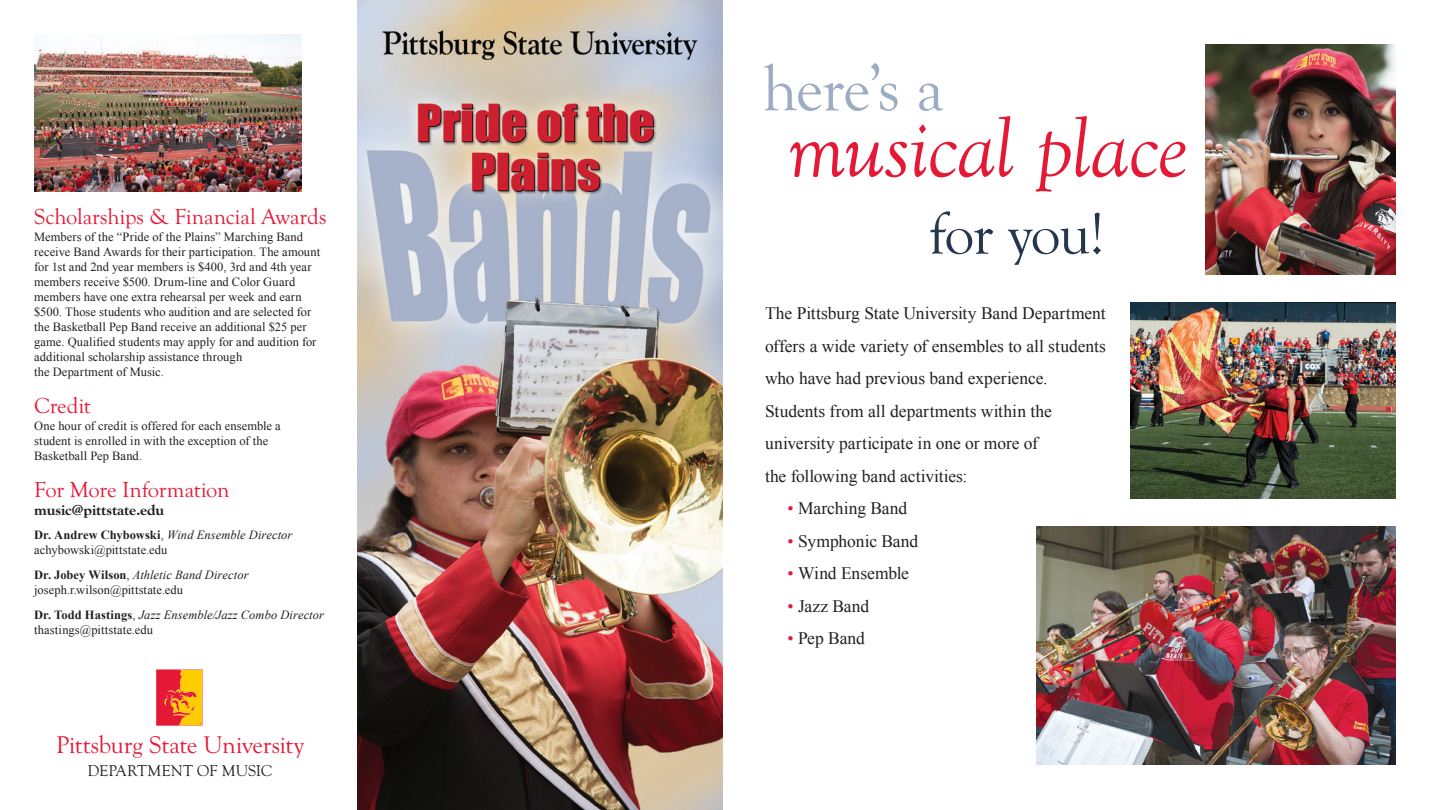
<style>
.page{position:relative;width:1440px;height:810px;background:#fff}
.page>*{position:absolute;margin:0;border:0;box-sizing:border-box;transform-origin:0 0}
.t1{font:italic 87.5px "Goudy Old Sty";letter-spacing:-.015em;color:#e51836}
.t2{font:65px "Goudy Old Sty";color:#9bacc3}
.t3{font:60px "Goudy Old Sty";letter-spacing:-.03em;color:#24374e}
.t4{font:25px "Goudy Old Sty";letter-spacing:-.01em;color:#e51836}
.t5{font:22.5px "Goudy Old Sty";letter-spacing:-.01em;color:#e51836}
.t6{font:17.5px "Times New Roman";letter-spacing:-.005em;color:#231f20}
.t7{font:16.25px "Goudy Old Sty";letter-spacing:-.015em;color:#231f20}
.t8{font:700 expanded 15px "Goudy Old Sty";letter-spacing:-.01em;color:#231f20}
.t9{font:12.5px/15px "Times New Roman";letter-spacing:.005em;color:#231f20}
.t10{font:italic 12.5px "Times New Roman";letter-spacing:.005em;color:#231f20}
.s1{font-weight:700;font-style:normal}
.s2{font-style:normal}
.s3{color:#e51836}
</style>
<div class="page">
<img style="left:357px;top:0;width:366px;height:810px">
<img style="left:1130px;top:302px;width:266px;height:197px">
<img style="left:1037px;top:527px;width:359px;height:237px">
<img style="left:34px;top:35px;width:268px;height:157px">
<img style="left:1205px;top:44px;width:191px;height:231px">
<svg style="left:156px;top:669px;width:47px;height:57px;background:#f16f29"></svg>
<p class="t5" style="left:34px;top:205px;width:294px">Scholarships &amp; Financial Awards</p>
<p class="t9" style="left:34px;top:229px;width:288px">Members of the “Pride of the Plains” Marching Band receive Band Awards for their participation. The amount for 1st and 2nd year members is $400, 3rd and 4th year members receive $500. Drum-line and Color Guard members have one extra rehearsal per week and earn $500. Those students who audition and are selected for the Basketball Pep Band receive an additional $25 per game. Qualified students may apply for and audition for additional scholarship assistance through</p>
<p class="t9" style="left:34px;top:364px;width:131px">the Department of Music.</p>
<p class="t5" style="left:34px;top:393px;width:58px">Credit</p>
<p class="t9" style="left:34px;top:418px;width:248px">One hour of credit is offered for each ensemble a</p>
<p class="t9" style="left:34px;top:433px;width:236px">student is enrolled in with the exception of the</p>
<p class="t9" style="left:34px;top:448px;width:109px">Basketball Pep Band.</p>
<p class="t5" style="left:34px;top:477px;width:197px">For More Information</p>
<p class="t8" style="left:34px;top:502px;width:132px">music@pittstate.edu</p>
<p class="t10" style="left:34px;top:526px;width:260px"><span class="s1">Dr. Andrew Chybowski</span><span class="s2">,</span> Wind Ensemble Director</p>
<p class="t9" style="left:34px;top:542px;width:135px">achybowski@pittstate.edu</p>
<p class="t10" style="left:34px;top:566px;width:216px"><span class="s1">Dr. Jobey Wilson</span><span class="s2">,</span> Athletic Band Director</p>
<p class="t9" style="left:34px;top:582px;width:151px">joseph.r.wilson@pittstate.edu</p>
<p class="t10" style="left:34px;top:606px;width:291px"><span class="s1">Dr. Todd Hastings</span><span class="s2">,</span> Jazz Ensemble/Jazz Combo Director</p>
<p class="t9" style="left:34px;top:622px;width:120px">thastings@pittstate.edu</p>
<p class="t4" style="left:56px;top:732px;width:249px">Pittsburg State University</p>
<p class="t7" style="left:88px;top:762px;width:186px">DEPARTMENT OF MUSIC</p>
<p class="t2" style="left:762px;top:53px;width:183px">here’s a</p>
<p class="t1" style="left:787px;top:101px;width:402px">musical place</p>
<p class="t3" style="left:928px;top:201px;width:177px">for you!</p>
<p class="t6" style="left:765px;top:301px;width:342px">The Pittsburg State University Band Department</p>
<p class="t6" style="left:765px;top:334px;width:342px">offers a wide variety of ensembles to all students</p>
<p class="t6" style="left:765px;top:366px;width:284px">who have had previous band experience.</p>
<p class="t6" style="left:765px;top:399px;width:288px">Students from all departments within the</p>
<p class="t6" style="left:765px;top:431px;width:275px">university participate in one or more of</p>
<p class="t6" style="left:765px;top:464px;width:204px">the following band activities:</p>
<p class="t6" style="left:788px;top:496px;width:121px"><span class="s3">•</span> Marching Band</p>
<p class="t6" style="left:788px;top:529px;width:132px"><span class="s3">•</span> Symphonic Band</p>
<p class="t6" style="left:788px;top:561px;width:123px"><span class="s3">•</span> Wind Ensemble</p>
<p class="t6" style="left:788px;top:594px;width:83px"><span class="s3">•</span> Jazz Band</p>
<p class="t6" style="left:788px;top:626px;width:79px"><span class="s3">•</span> Pep Band</p>
</div>
